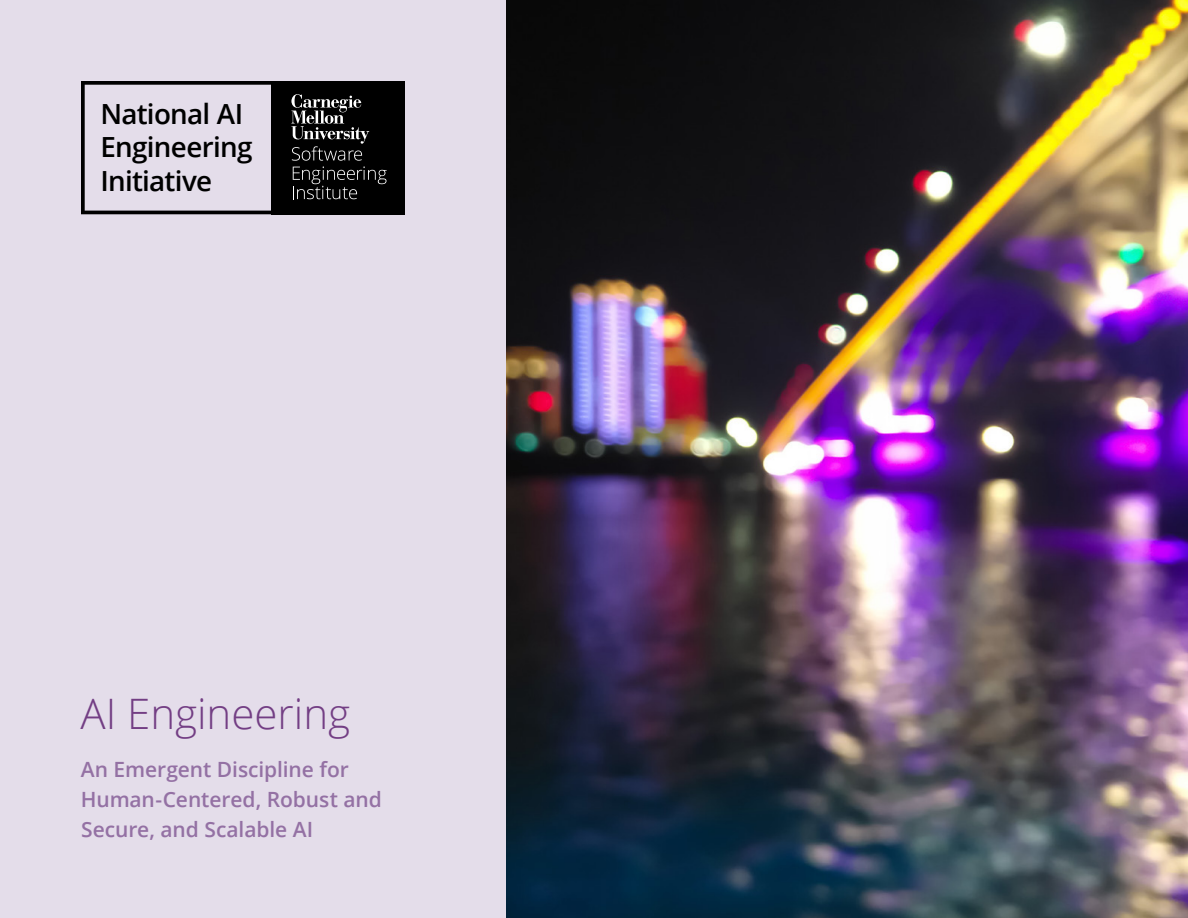
<style>
.page{position:relative;width:1188px;height:918px;background:#fff}
.page>*{position:absolute;margin:0;border:0;box-sizing:border-box;transform-origin:0 0}
.t1{font:300 42px "Open Sans";color:#733e84}
.t2{font:600 27.75px/33.3px "Open Sans";letter-spacing:-.025em;color:#000}
.t3{font:600 21px/30px "Open Sans";letter-spacing:-.005em;color:#9471a4}
</style>
<div class="page">
<div style="left:0;top:0;width:506px;height:918px;background:#e4ddea"></div>
<img style="left:506px;top:0;width:682px;height:918px">
<svg style="left:81px;top:81px;width:191px;height:133px"></svg>
<div style="left:272px;top:81px;width:133px;height:133px;background:#000"></div>
<svg style="left:291px;top:94px;width:96px;height:105px"></svg>
<h2 class="t2" style="left:100px;top:97px;width:154px">National AI<br>Engineering<br>Initiative</h2>
<h1 class="t1" style="left:81px;top:685px;width:271px">AI Engineering</h1>
<p class="t3" style="left:81px;top:754px;width:303px">An Emergent Discipline for<br>Human-Centered, Robust and<br>Secure, and Scalable AI</p>
</div>
